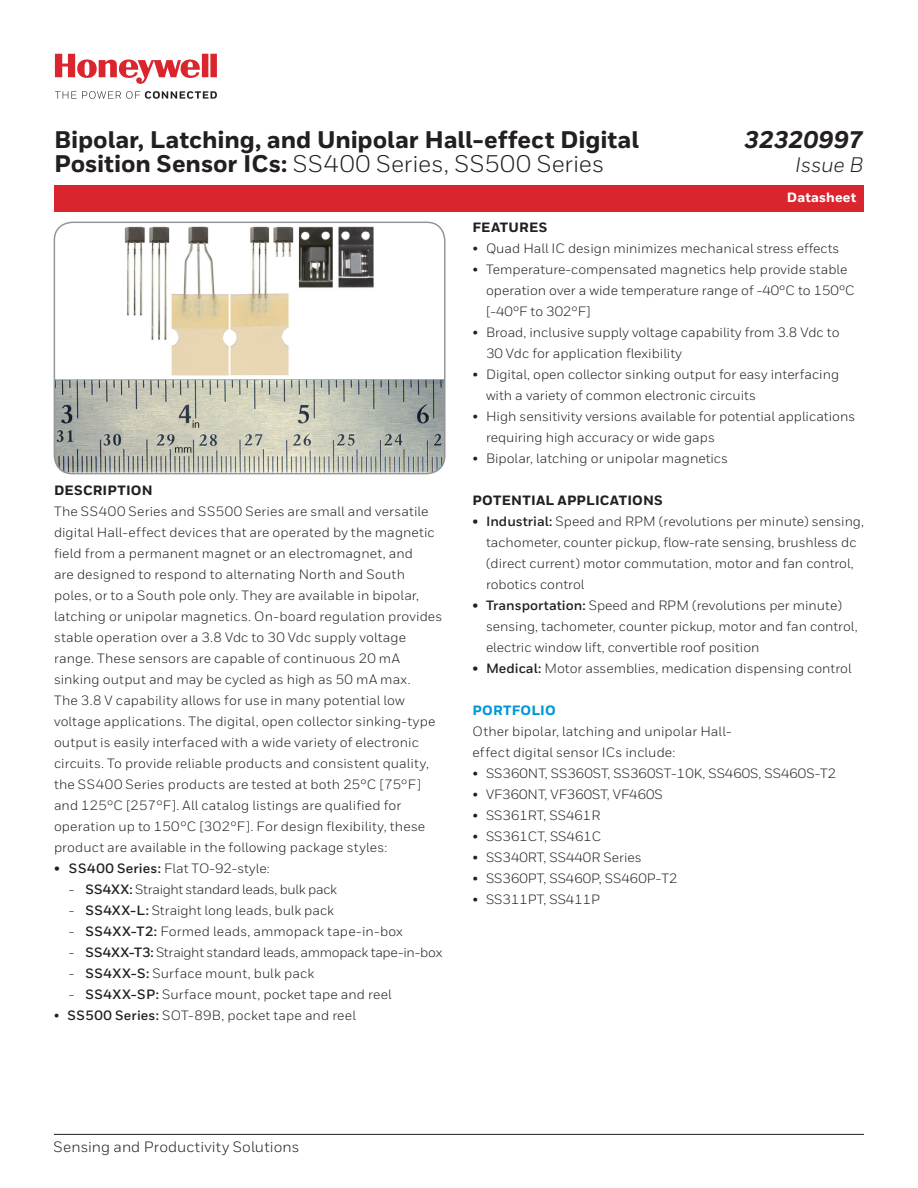
<style>
.page{position:relative;width:918px;height:1188px;background:#fff}
.page>*{position:absolute;margin:0;border:0;box-sizing:border-box;transform-origin:0 0}
.t1{font:800 24px/24px "Honeywell Sans";letter-spacing:-.005em;color:#231f20}
.t2{font:italic 800 24px "Honeywell Sans";letter-spacing:-.005em;color:#231f20}
.t3{font:italic 21px "Honeywell Sans";letter-spacing:-.01em;color:#231f20}
.t4{font:15px "Honeywell Sans";letter-spacing:.005em;color:#231f20}
.t5{font:13.5px/21px "Honeywell Sans";color:#231f20}
.t6{font:13.5px "Honeywell Sans";letter-spacing:-.025em;color:#231f20}
.t7{font:800 13.5px "Honeywell Sans";letter-spacing:.015em;color:#231f20}
.t8{font:13.5px "Honeywell Sans";letter-spacing:-.02em;color:#231f20}
.t9{font:800 13.5px "Honeywell Sans";letter-spacing:.015em;color:#0196d7}
.t10{font:800 13.5px "Honeywell Sans";letter-spacing:.01em;color:#fff}
.s1{font-weight:400}
.s2{font-weight:700}
</style>
<div class="page">
<img style="left:54px;top:222px;width:391px;height:250px">
<div style="left:54px;top:222px;width:392px;height:252px;border:2px solid #939598;border-radius:18px"></div>
<hr style="left:54px;top:1134px;width:810px;height:1px;background:#231f20">
<div style="left:54px;top:185px;width:810px;height:27px;background:#da252e"></div>
<svg style="left:55px;top:54px;width:162px;height:30px"></svg>
<svg style="left:55px;top:91px;width:162px;height:8px"></svg>
<h1 class="t1" style="left:54px;top:128px;width:586px">Bipolar, Latching, and Unipolar Hall-effect Digital<br>Position Sensor ICs: <span class="s1">SS400 Series, SS500 Series</span></h1>
<h1 class="t2" style="left:744px;top:125px;width:121px">32320997</h1>
<h2 class="t3" style="left:795px;top:152px;width:70px">Issue B</h2>
<p class="t7" style="left:54px;top:482px;width:100px">DESCRIPTION</p>
<p class="t5" style="left:54px;top:501px;width:390px">The SS400 Series and SS500 Series are small and versatile digital Hall-effect devices that are operated by the magnetic field from a permanent magnet or an electromagnet, and<br>are designed to respond to alternating North and South poles, or to a South pole only. They are available in bipolar, latching or unipolar magnetics. On-board regulation provides stable operation over a 3.8 Vdc to 30 Vdc supply voltage range. These sensors are capable of continuous 20 mA sinking output and may be cycled as high as 50 mA max.<br>The 3.8 V capability allows for use in many potential low voltage applications. The digital, open collector sinking-type output is easily interfaced with a wide variety of electronic circuits. To provide reliable products and consistent quality, the SS400 Series products are tested at both 25°C [75°F] and 125°C [257°F]. All catalog listings are qualified for operation up to 150°C [302°F]. For design flexibility, these product are available in the following package styles:</p>
<p class="t5" style="left:54px;top:858px;width:217px"><span class="s2">• SS400 Series:</span> Flat TO-92-style:</p>
<p class="t8" style="left:69px;top:881px;width:270px">- <span class="s2">SS4XX:</span> Straight standard leads, bulk pack</p>
<p class="t5" style="left:69px;top:900px;width:267px">- <span class="s2">SS4XX-L:</span> Straight long leads, bulk pack</p>
<p class="t5" style="left:69px;top:921px;width:335px">- <span class="s2">SS4XX-T2:</span> Formed leads, ammopack tape-in-box</p>
<p class="t6" style="left:69px;top:944px;width:375px">- <span class="s2">SS4XX-T3:</span> Straight standard leads, ammopack tape-in-box</p>
<p class="t5" style="left:69px;top:963px;width:247px">- <span class="s2">SS4XX-S:</span> Surface mount, bulk pack</p>
<p class="t5" style="left:69px;top:984px;width:324px">- <span class="s2">SS4XX-SP:</span> Surface mount, pocket tape and reel</p>
<p class="t5" style="left:54px;top:1005px;width:303px">• <span class="s2">SS500 Series:</span> SOT-89B, pocket tape and reel</p>
<p class="t10" style="left:787px;top:189px;width:71px">Datasheet</p>
<p class="t7" style="left:472px;top:219px;width:76px">FEATURES</p>
<p class="t5" style="left:472px;top:238px;width:368px">• Quad Hall IC design minimizes mechanical stress effects</p>
<p class="t5" style="left:486px;top:259px;width:370px;text-indent:-14px">• Temperature-compensated magnetics help provide stable operation over a wide temperature range of -40°C to 150°C [-40°F to 302°F]</p>
<p class="t5" style="left:486px;top:322px;width:355px;text-indent:-14px">• Broad, inclusive supply voltage capability from 3.8 Vdc to<br>30 Vdc for application flexibility</p>
<p class="t5" style="left:486px;top:364px;width:355px;text-indent:-14px">• Digital, open collector sinking output for easy interfacing with a variety of common electronic circuits</p>
<p class="t5" style="left:486px;top:406px;width:371px;text-indent:-14px">• High sensitivity versions available for potential applications requiring high accuracy or wide gaps</p>
<p class="t5" style="left:472px;top:448px;width:257px">• Bipolar, latching or unipolar magnetics</p>
<p class="t7" style="left:472px;top:492px;width:192px">POTENTIAL APPLICATIONS</p>
<p class="t5" style="left:486px;top:511px;width:380px;text-indent:-14px"><span class="s2">• Industrial:</span> Speed and RPM (revolutions per minute) sensing, tachometer, counter pickup, flow-rate sensing, brushless dc (direct current) motor commutation, motor and fan control, robotics control</p>
<p class="t5" style="left:486px;top:595px;width:373px;text-indent:-14px"><span class="s2">• Transportation:</span> Speed and RPM (revolutions per minute) sensing, tachometer, counter pickup, motor and fan control, electric window lift, convertible roof position</p>
<p class="t5" style="left:472px;top:658px;width:381px"><span class="s2">• Medical:</span> Motor assemblies, medication dispensing control</p>
<p class="t9" style="left:472px;top:702px;width:85px">PORTFOLIO</p>
<p class="t5" style="left:472px;top:721px;width:261px">Other bipolar, latching and unipolar Hall&shy;effect digital sensor ICs include:</p>
<p class="t5" style="left:472px;top:763px;width:365px">• SS360NT, SS360ST, SS360ST-10K, SS460S, SS460S-T2</p>
<p class="t5" style="left:472px;top:784px;width:192px">• VF360NT, VF360ST, VF460S</p>
<p class="t5" style="left:472px;top:805px;width:129px">• SS361RT, SS461R</p>
<p class="t5" style="left:472px;top:826px;width:130px">• SS361CT, SS461C</p>
<p class="t5" style="left:472px;top:847px;width:171px">• SS340RT, SS440R Series</p>
<p class="t5" style="left:472px;top:868px;width:206px">• SS360PT, SS460P, SS460P-T2</p>
<p class="t5" style="left:472px;top:889px;width:129px">• SS311PT, SS411P</p>
<p class="t4" style="left:54px;top:1137px;width:247px">Sensing and Productivity Solutions</p>
</div>
